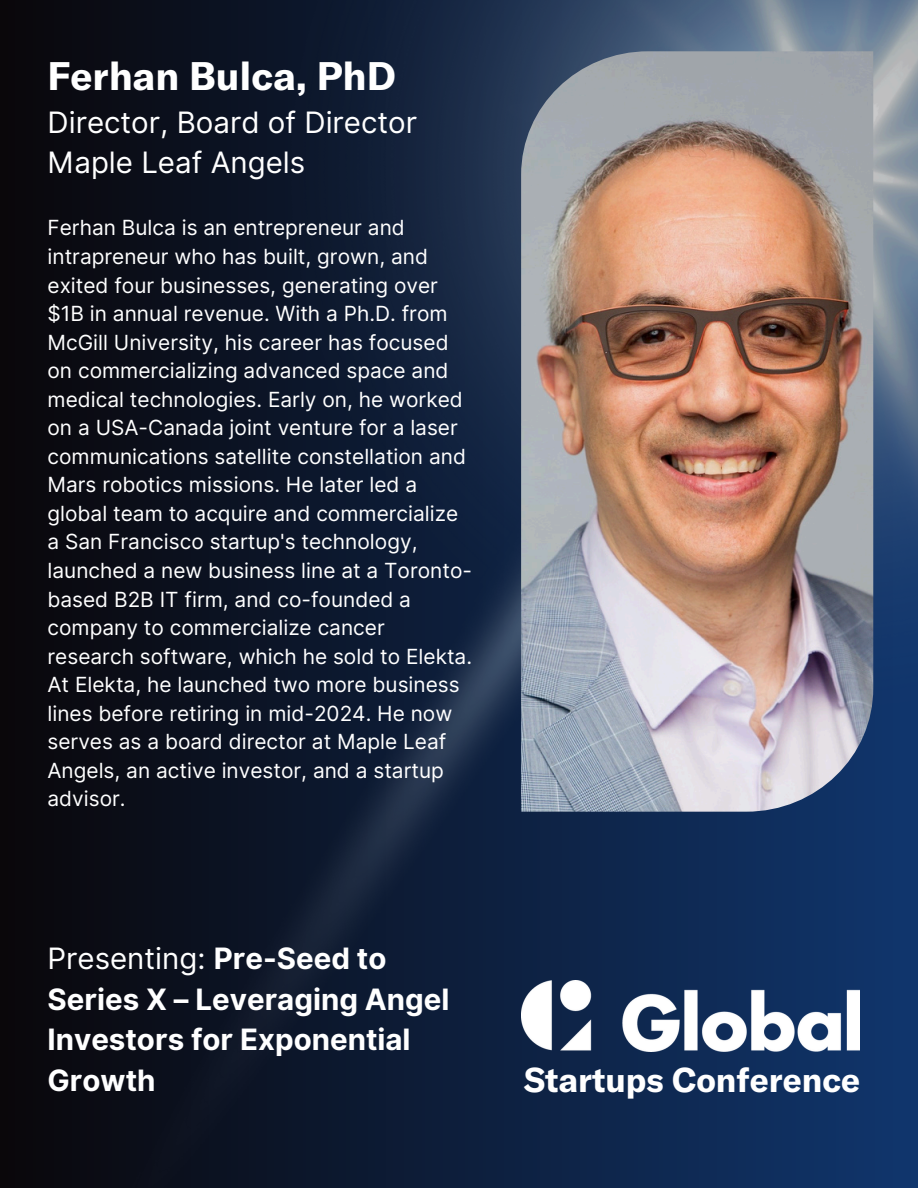
<style>
.page{position:relative;width:918px;height:1188px;background:#fff}
.page>*{position:absolute;margin:0;border:0;box-sizing:border-box;transform-origin:0 0}
.t1{font:700 39.3px "GT America";color:#fff}
.t2{font:700 33.9px "GT America";color:#fff}
.t3{font:700 29.4px/40.5px "Inter";color:#fff}
.t4{font:29.4px/40.5px "Inter";color:#fff}
.t5{font:20.85px/28.5px "Inter";color:#fff}
.s1{font-weight:400}
</style>
<div class="page">
<img style="left:0;top:0;width:918px;height:1188px">
<img style="left:521px;top:51px;width:352px;height:761px">
<img style="left:521px;top:981px;width:339px;height:70px">
<h3 class="t1" style="left:48px;top:50px;width:350px">Ferhan Bulca, PhD</h3>
<p class="t4" style="left:48px;top:102px;width:371px">Director, Board of Director<br>Maple Leaf Angels</p>
<h1 class="t5" style="left:48px;top:214px;width:426px">Ferhan Bulca is an entrepreneur and intrapreneur who has built, grown, and exited four businesses, generating over $1B in annual revenue. With a Ph.D. from McGill University, his career has focused on commercializing advanced space and medical technologies. Early on, he worked on a USA-Canada joint venture for a laser communications satellite constellation and Mars robotics missions. He later led a global team to acquire and commercialize a San Francisco startup's technology, launched a new business line at a Toronto&shy;based B2B IT firm, and co-founded a company to commercialize cancer research software, which he sold to Elekta.<br>At Elekta, he launched two more business lines before retiring in mid-2024. He now serves as a board director at Maple Leaf Angels, an active investor, and a startup advisor.</h1>
<p class="t3" style="left:48px;top:938px;width:403px"><span class="s1">Presenting:</span> Pre-Seed to<br>Series X – Leveraging Angel<br>Investors for Exponential<br>Growth</p>
<h3 class="t2" style="left:524px;top:1058px;width:338px">Startups Conference</h3>
</div>
